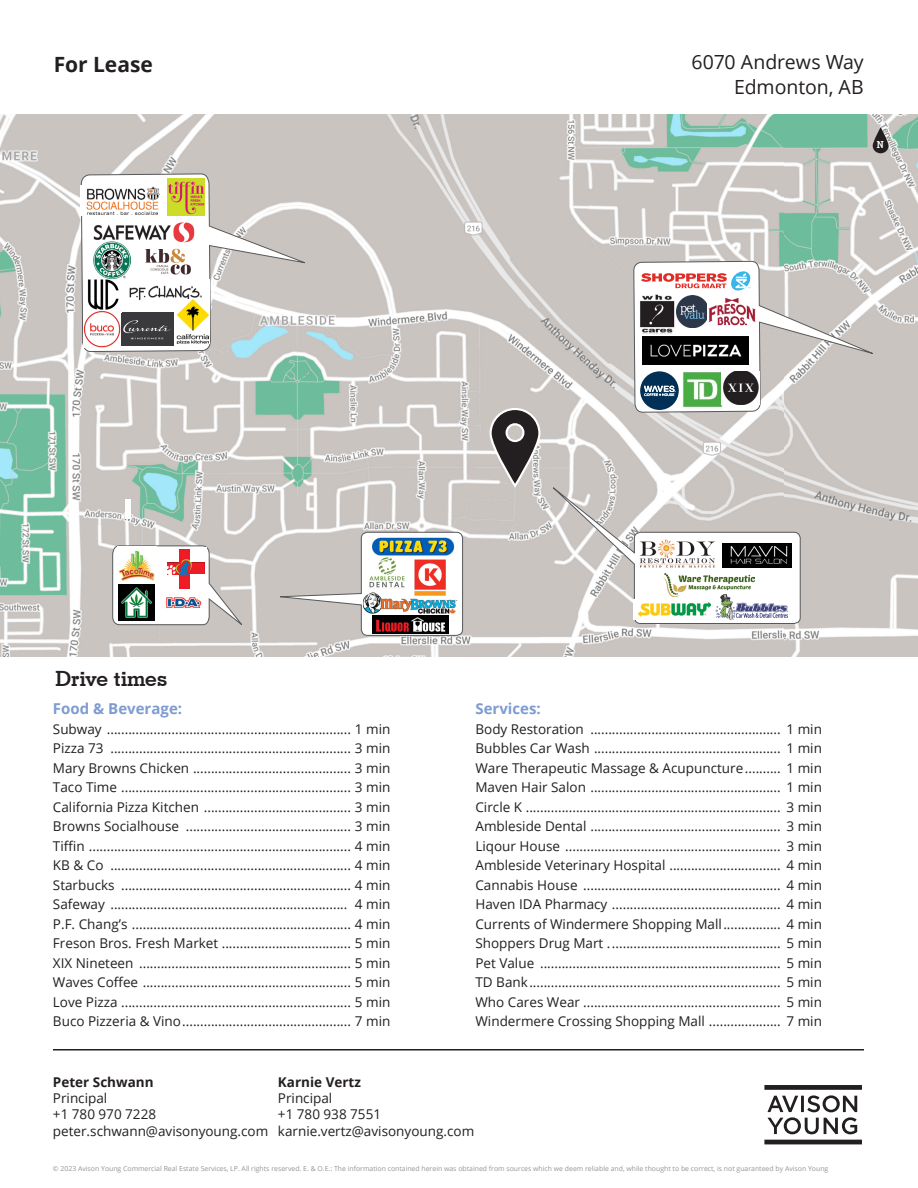
<style>
.page{position:relative;width:918px;height:1188px;background:#fff}
.page>*{position:absolute;margin:0;border:0;box-sizing:border-box;transform-origin:0 0}
.t1{font:700 21px "Geometric Slab 703 BT";letter-spacing:-.005em;color:#231f20}
.t2{font:700 21px "Open Sans";color:#231f20}
.t3{font:19.5px "Open Sans";letter-spacing:-.005em;color:#231f20}
.t4{font:700 15px "Open Sans";color:#7e9cd1}
.Abbrivated_contact_info{font:13.5px/16.2px "Open Sans";color:#231f20}
.Abbrivated_contact_name{font:700 13.5px "Open Sans";color:#231f20}
.t5{font:700 9.75px "Geometric Slab 703 BT";color:#fff}
.t6{font:6.9px "Open Sans";color:#939598}
</style>
<div class="page">
<img style="left:783px;top:115px;width:135px;height:541px">
<img style="left:0;top:115px;width:783px;height:541px">
<svg style="left:81px;top:174px;width:229px;height:274px"></svg>
<img style="left:122px;top:279px;width:88px;height:28px">
<img style="left:92px;top:222px;width:104px;height:20px">
<img style="left:94px;top:241px;width:37px;height:37px">
<img style="left:140px;top:248px;width:56px;height:31px">
<img style="left:168px;top:179px;width:37px;height:37px">
<img style="left:81px;top:185px;width:84px;height:31px">
<img style="left:169px;top:299px;width:41px;height:45px">
<img style="left:121px;top:312px;width:53px;height:33px">
<img style="left:83px;top:279px;width:39px;height:33px">
<img style="left:84px;top:310px;width:36px;height:37px">
<svg style="left:274px;top:532px;width:189px;height:104px"></svg>
<img style="left:372px;top:534px;width:83px;height:28px">
<img style="left:363px;top:587px;width:97px;height:30px">
<img style="left:368px;top:556px;width:39px;height:32px">
<img style="left:415px;top:559px;width:31px;height:37px">
<img style="left:373px;top:615px;width:75px;height:18px">
<div style="left:125px;top:499px;width:6px;height:19px;background:#fff"></div>
<svg style="left:112px;top:545px;width:132px;height:82px"></svg>
<img style="left:117px;top:547px;width:39px;height:37px">
<img style="left:167px;top:549px;width:37px;height:39px">
<img style="left:119px;top:585px;width:36px;height:36px">
<div style="left:163px;top:575px;width:16px;height:14px;background:#fff"></div>
<div style="left:163px;top:548px;width:16px;height:14px;background:#fff"></div>
<div style="left:190px;top:548px;width:16px;height:14px;background:#fff"></div>
<div style="left:190px;top:575px;width:16px;height:14px;background:#fff"></div>
<img style="left:165px;top:589px;width:37px;height:31px">
<hr style="left:163px;top:558px;width:4px;height:20px;background:#fff">
<svg style="left:873px;top:261px;width:6px;height:247px"></svg>
<svg style="left:488px;top:261px;width:385px;height:363px"></svg>
<img style="left:683px;top:372px;width:42px;height:35px">
<img style="left:722px;top:371px;width:37px;height:33px">
<svg style="left:873px;top:127px;width:16px;height:26px"></svg>
<svg style="left:764px;top:1140px;width:98px;height:4px"></svg>
<svg style="left:764px;top:1085px;width:98px;height:49px"></svg>
<hr style="left:53px;top:1049px;width:811px;height:2px;background:#231f20">
<p class="t2" style="left:54px;top:49px;width:101px">For Lease</p>
<p class="t3" style="left:692px;top:48px;width:174px">6070 Andrews Way</p>
<p class="t3" style="left:734px;top:74px;width:131px">Edmonton, AB</p>
<p class="t5" style="left:877px;top:139px;width:9px">N</p>
<p class="t1" style="left:55px;top:666px;width:114px">Drive times</p>
<p class="t4" style="left:53px;top:698px;width:131px">Food &amp; Beverage:</p>
<p class="Abbrivated_contact_info" style="left:53px;top:721px;width:339px">Subway .................................................................... 1 min</p>
<p class="Abbrivated_contact_info" style="left:53px;top:740px;width:339px">Pizza 73 ................................................................... 3 min</p>
<p class="Abbrivated_contact_info" style="left:53px;top:760px;width:339px">Mary Browns Chicken ............................................ 3 min</p>
<p class="Abbrivated_contact_info" style="left:53px;top:779px;width:339px">Taco Time ................................................................ 3 min</p>
<p class="Abbrivated_contact_info" style="left:53px;top:799px;width:339px">California Pizza Kitchen ......................................... 3 min</p>
<p class="Abbrivated_contact_info" style="left:53px;top:818px;width:339px">Browns Socialhouse .............................................. 3 min</p>
<p class="Abbrivated_contact_info" style="left:53px;top:838px;width:339px">Tiffin ......................................................................... 4 min</p>
<p class="Abbrivated_contact_info" style="left:53px;top:857px;width:339px">KB &amp; Co ................................................................... 4 min</p>
<p class="Abbrivated_contact_info" style="left:53px;top:877px;width:339px">Starbucks ................................................................ 4 min</p>
<p class="Abbrivated_contact_info" style="left:53px;top:896px;width:339px">Safeway .................................................................. 4 min</p>
<p class="Abbrivated_contact_info" style="left:53px;top:916px;width:339px">P.F. Chang’s ............................................................. 4 min</p>
<p class="Abbrivated_contact_info" style="left:53px;top:935px;width:339px">Freson Bros. Fresh Market .................................... 5 min</p>
<p class="Abbrivated_contact_info" style="left:53px;top:955px;width:339px">XIX Nineteen ........................................................... 5 min</p>
<p class="Abbrivated_contact_info" style="left:53px;top:974px;width:339px">Waves Coffee .......................................................... 5 min</p>
<p class="Abbrivated_contact_info" style="left:53px;top:994px;width:339px">Love Pizza ................................................................ 5 min</p>
<p class="Abbrivated_contact_info" style="left:53px;top:1013px;width:339px">Buco Pizzeria &amp; Vino............................................... 7 min</p>
<p class="t4" style="left:475px;top:698px;width:67px">Services:</p>
<p class="Abbrivated_contact_info" style="left:475px;top:721px;width:348px">Body Restoration ..................................................... 1 min</p>
<p class="Abbrivated_contact_info" style="left:475px;top:740px;width:348px">Bubbles Car Wash .................................................... 1 min</p>
<p class="Abbrivated_contact_info" style="left:475px;top:760px;width:348px">Ware Therapeutic Massage &amp; Acupuncture.......... 1 min</p>
<p class="Abbrivated_contact_info" style="left:475px;top:779px;width:348px">Maven Hair Salon ..................................................... 1 min</p>
<p class="Abbrivated_contact_info" style="left:475px;top:799px;width:348px">Circle K ....................................................................... 3 min</p>
<p class="Abbrivated_contact_info" style="left:475px;top:818px;width:348px">Ambleside Dental ..................................................... 3 min</p>
<p class="Abbrivated_contact_info" style="left:475px;top:838px;width:348px">Liqour House ............................................................ 3 min</p>
<p class="Abbrivated_contact_info" style="left:475px;top:857px;width:348px">Ambleside Veterinary Hospital ............................... 4 min</p>
<p class="Abbrivated_contact_info" style="left:475px;top:877px;width:348px">Cannabis House ....................................................... 4 min</p>
<p class="Abbrivated_contact_info" style="left:475px;top:896px;width:348px">Haven IDA Pharmacy ............................................... 4 min</p>
<p class="Abbrivated_contact_info" style="left:475px;top:916px;width:348px">Currents of Windermere Shopping Mall................ 4 min</p>
<p class="Abbrivated_contact_info" style="left:475px;top:935px;width:348px">Shoppers Drug Mart ................................................ 5 min</p>
<p class="Abbrivated_contact_info" style="left:475px;top:955px;width:348px">Pet Value ................................................................... 5 min</p>
<p class="Abbrivated_contact_info" style="left:475px;top:974px;width:348px">TD Bank...................................................................... 5 min</p>
<p class="Abbrivated_contact_info" style="left:475px;top:994px;width:348px">Who Cares Wear ....................................................... 5 min</p>
<p class="Abbrivated_contact_info" style="left:475px;top:1013px;width:348px">Windermere Crossing Shopping Mall .................... 7 min</p>
<p class="Abbrivated_contact_name" style="left:278px;top:1072px;width:85px">Karnie Vertz</p>
<p class="Abbrivated_contact_info" style="left:278px;top:1090px;width:56px">Principal</p>
<p class="Abbrivated_contact_info" style="left:278px;top:1106px;width:198px">+1 780 938 7551 karnie.vertz@avisonyoung.com</p>
<p class="t6" style="left:53px;top:1164px;width:777px">© 2023 Avison Young Commercial Real Estate Services, LP. All rights reserved. E. &amp; O.E.: The information contained herein was obtained from sources which we deem reliable and, while thought to be correct, is not guaranteed by Avison Young</p>
<p class="Abbrivated_contact_name" style="left:53px;top:1072px;width:102px">Peter Schwann</p>
<p class="Abbrivated_contact_info" style="left:53px;top:1090px;width:56px">Principal</p>
<p class="Abbrivated_contact_info" style="left:53px;top:1106px;width:217px">+1 780 970 7228 peter.schwann@avisonyoung.com</p>
</div>
